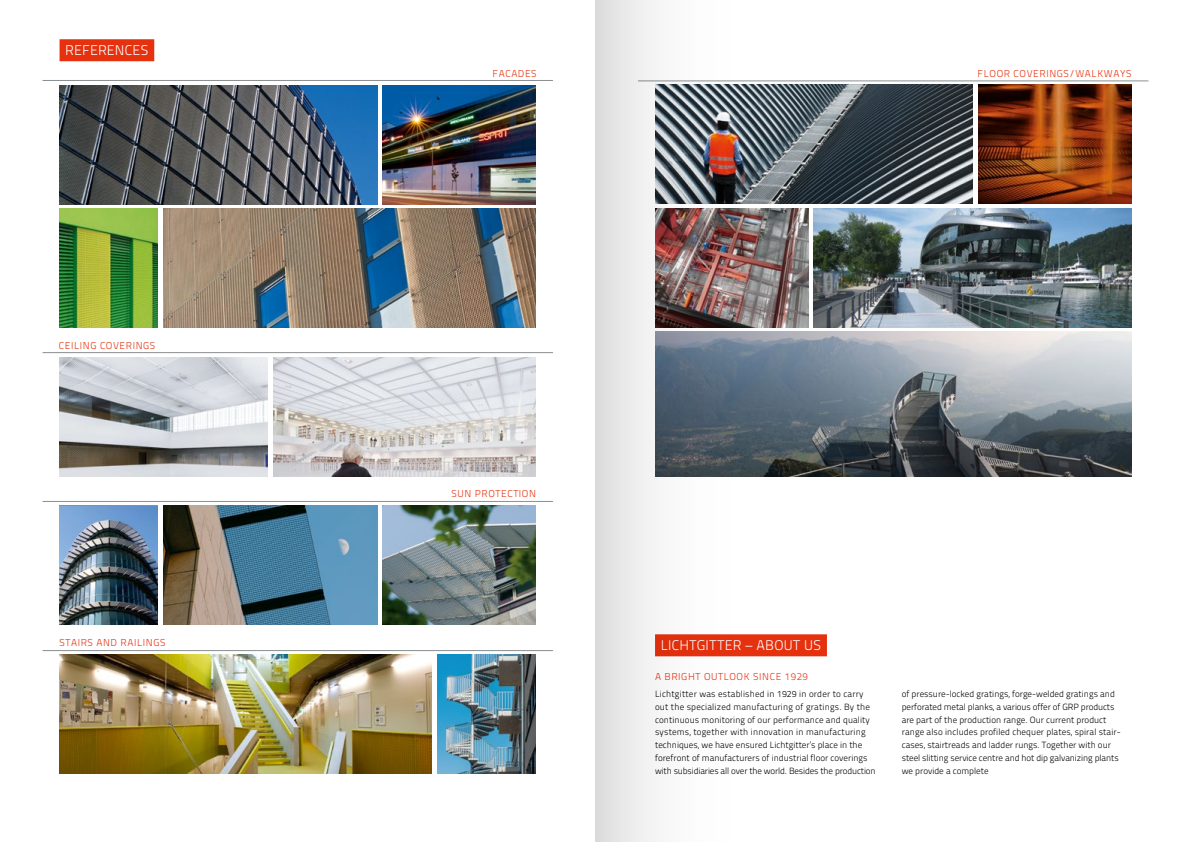
<style>
.page{position:relative;width:1191px;height:842px;background:#fff}
.page>*{position:absolute;margin:0;border:0;box-sizing:border-box;transform-origin:0 0}
.t1{font:300 14px "Titillium Text 22 L";letter-spacing:.015em;color:#fff}
.t2{font:300 10px "Titillium Text 22 L";letter-spacing:.06em;color:#e6310e}
.t3{font:300 9px/12.8px "Titillium Text 22 L";color:#000}
</style>
<div class="page">
<img style="left:978px;top:85px;width:153px;height:119px">
<img style="left:828px;top:85px;width:144px;height:119px">
<img style="left:828px;top:208px;width:303px;height:119px">
<img style="left:383px;top:85px;width:153px;height:119px">
<img style="left:60px;top:209px;width:98px;height:118px">
<img style="left:60px;top:85px;width:317px;height:119px">
<img style="left:163px;top:208px;width:373px;height:119px">
<img style="left:828px;top:331px;width:303px;height:145px">
<img style="left:60px;top:357px;width:207px;height:119px">
<img style="left:273px;top:357px;width:263px;height:119px">
<img style="left:60px;top:506px;width:98px;height:119px">
<img style="left:163px;top:506px;width:214px;height:119px">
<img style="left:383px;top:506px;width:153px;height:119px">
<img style="left:437px;top:654px;width:99px;height:120px">
<img style="left:60px;top:654px;width:372px;height:120px">
<div style="left:60px;top:39px;width:94px;height:22px;background:#e6310e"></div>
<hr style="left:43px;top:352px;width:510px;height:1px;background:#8b8f91">
<hr style="left:43px;top:501px;width:510px;height:1px;background:#8b8f91">
<hr style="left:638px;top:81px;width:510px;height:1px;background:#8b8f91">
<hr style="left:43px;top:650px;width:510px;height:1px;background:#8b8f91">
<hr style="left:43px;top:80px;width:510px;height:1px;background:#8b8f91">
<img style="left:595px;top:0;width:233px;height:842px">
<h1 class="t1" style="left:65px;top:40px;width:84px">REFERENCES</h1>
<p class="t2" style="left:59px;top:338px;width:98px">CEILING COVERINGS</p>
<p class="t2" style="left:60px;top:635px;width:107px">STAIRS AND RAILINGS</p>
<p class="t2" style="left:492px;top:66px;width:46px">FACADES</p>
<p class="t2" style="left:977px;top:66px;width:155px">FLOOR COVERINGS/WALKWAYS</p>
<p class="t2" style="left:451px;top:486px;width:86px">SUN PROTECTION</p>
<h1 class="t1" style="left:661px;top:635px;width:162px">LICHTGITTER – ABOUT US</h1>
<p class="t2" style="left:655px;top:669px;width:154px">A BRIGHT OUTLOOK SINCE 1929</p>
<p class="t3" style="left:655px;top:687px;width:222px">Lichtgitter was established in 1929 in order to carry out the specialized manufacturing of gratings. By the continuous monitoring of our performance and quality systems, together with innovation in manufacturing techniques, we have ensured Lichtgitter’s place in the forefront of manufacturers of industrial floor coverings with subsidiaries all over the world. Besides the production</p>
<p class="t3" style="left:901px;top:687px;width:220px">of pressure-locked gratings, forge-welded gratings and perforated metal planks, a various offer of GRP products are part of the production range. Our current product range also includes profiled chequer plates, spiral stair&shy;cases, stairtreads and ladder rungs. Together with our steel slitting service centre and hot dip galvanizing plants we provide a complete</p>
</div>
